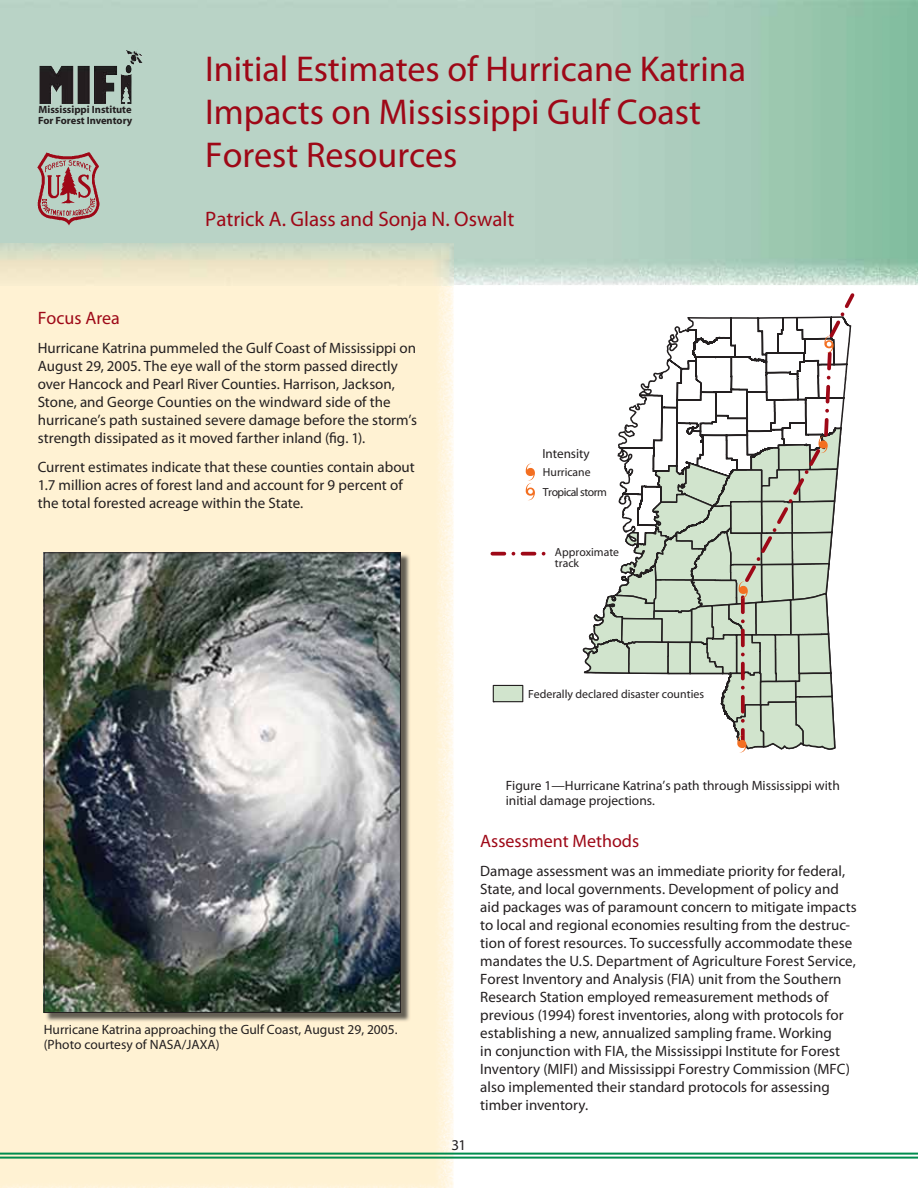
<style>
.page{position:relative;width:918px;height:1188px;background:#fff}
.page>*{position:absolute;margin:0;border:0;box-sizing:border-box;transform-origin:0 0}
.t1{font:36px/43.2px "Myriad Pro";color:#9e0817}
.t2{font:21px "Myriad Pro";color:#9e0817}
.t3{font:18px "Myriad Pro";color:#9e0817}
.t4{font:15px/18px "Myriad Pro";color:#231f20}
.t5{font:13.5px/15px "Myriad Pro";color:#231f20}
.t6{font:13.2px "Myriad";letter-spacing:-.005em;color:#231f20}
.t7{font:11.85px "Myriad";color:#231f20}
.t8{font:11.7px/11.7px "Myriad";color:#231f20}
.t9{font:11.7px "Myriad";letter-spacing:-.04em;color:#231f20}
.t10{font:700 10.5px/10.5px "Myriad";color:#231f20}
</style>
<div class="page">
<img style="left:0;top:0;width:918px;height:285px">
<img style="left:0;top:243px;width:454px;height:360px">
<div style="left:0;top:603px;width:50px;height:585px;background:#fff2d3"></div>
<img style="left:404px;top:603px;width:50px;height:585px">
<hr style="left:0;top:1153px;width:918px;height:2px;background:#008c4e">
<hr style="left:0;top:1157px;width:918px;height:2px;background:#008c4e">
<img style="left:38px;top:153px;width:62px;height:72px">
<img style="left:60px;top:66px;width:72px;height:38px">
<svg style="left:578px;top:202px;width:274px;height:225px"></svg>
<div style="left:493px;top:685px;width:30px;height:17px;background:#d1e4cd"></div>
<div style="left:493px;top:685px;width:30px;height:17px;border:1px solid #231f20"></div>
<svg style="left:526px;top:463px;width:9px;height:37px"></svg>
<svg style="left:492px;top:552px;width:54px;height:4px"></svg>
<svg style="left:739px;top:293px;width:115px;height:134px"></svg>
<svg style="left:824px;top:336px;width:10px;height:17px"></svg>
<svg style="left:582px;top:427px;width:260px;height:325px"></svg>
<img style="left:45px;top:554px;width:366px;height:468px">
<img style="left:46px;top:554px;width:353px;height:457px">
<p class="t10" style="left:38px;top:105px;width:96px">Mississippi Institute<br>For Forest Inventory</p>
<h1 class="t1" style="left:205px;top:50px;width:542px">Initial Estimates of Hurricane Katrina<br>Impacts on Mississippi Gulf Coast<br>Forest Resources</h1>
<h2 class="t2" style="left:205px;top:211px;width:311px">Patrick A. Glass and Sonja N. Oswalt</h2>
<p class="t3" style="left:38px;top:311px;width:84px">Focus Area</p>
<p class="t4" style="left:38px;top:340px;width:381px">Hurricane Katrina pummeled the Gulf Coast of Mississippi on August 29, 2005. The eye wall of the storm passed directly over Hancock and Pearl River Counties. Harrison, Jackson, Stone, and George Counties on the windward side of the hurricane’s path sustained severe damage before the storm’s strength dissipated as it moved farther inland (fig. 1).</p>
<p class="t4" style="left:38px;top:459px;width:379px">Current estimates indicate that these counties contain about<br>1.7 million acres of forest land and account for 9 percent of the total forested acreage within the State.</p>
<p class="t6" style="left:542px;top:449px;width:49px">Intensity</p>
<p class="t9" style="left:543px;top:488px;width:65px">Tropical storm</p>
<p class="t8" style="left:543px;top:467px;width:49px">Hurricane</p>
<p class="t8" style="left:555px;top:547px;width:66px">Approximate track</p>
<p class="t5" style="left:44px;top:1023px;width:355px">Hurricane Katrina approaching the Gulf Coast, August 29, 2005. (Photo courtesy of NASA/JAXA)</p>
<p class="t7" style="left:528px;top:690px;width:178px">Federally declared disaster counties</p>
<p class="t4" style="left:452px;top:1137px;width:16px">31</p>
<p class="t5" style="left:506px;top:778px;width:336px">Figure 1—Hurricane Katrina’s path through Mississippi with initial damage projections.</p>
<p class="t3" style="left:480px;top:835px;width:160px">Assessment Methods</p>
<p class="t4" style="left:480px;top:863px;width:378px">Damage assessment was an immediate priority for federal, State, and local governments. Development of policy and aid packages was of paramount concern to mitigate impacts to local and regional economies resulting from the destruc&shy;tion of forest resources. To successfully accommodate these mandates the U.S. Department of Agriculture Forest Service, Forest Inventory and Analysis (FIA) unit from the Southern Research Station employed remeasurement methods of previous (1994) forest inventories, along with protocols for establishing a new, annualized sampling frame. Working<br>in conjunction with FIA, the Mississippi Institute for Forest Inventory (MIFI) and Mississippi Forestry Commission (MFC) also implemented their standard protocols for assessing timber inventory.</p>
</div>
